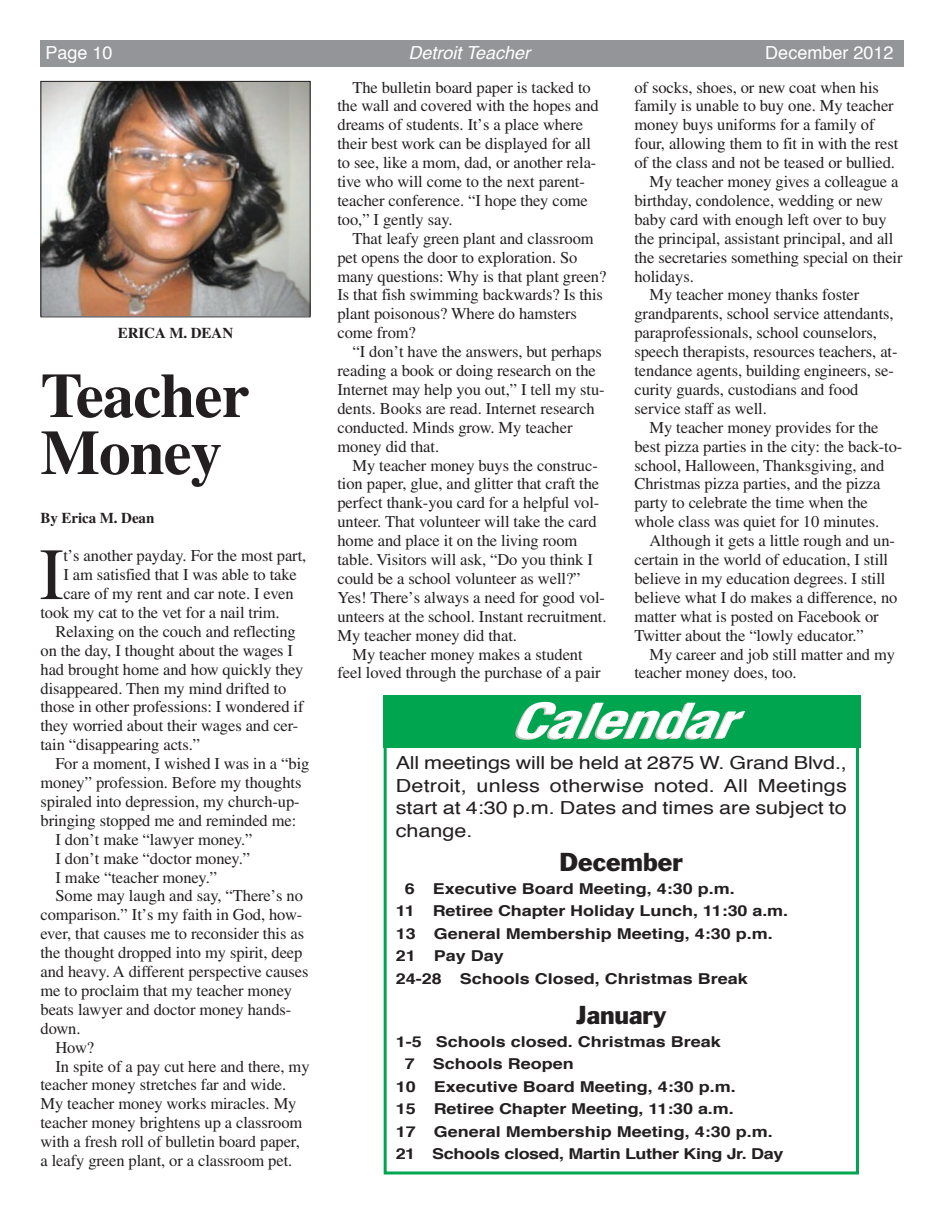
<style>
.page{position:relative;width:945px;height:1215px;background:#fff}
.page>*{position:absolute;margin:0;border:0;box-sizing:border-box;transform-origin:0 0}
.t1{font:73.5px "Times";color:#231f20}
.t2{font:700 63px/57px "Times";letter-spacing:-.015em;color:#231f20}
.t3{font:24px "Franklin Gothic";color:#231f20}
.t4{font:18px/22.5px "Helvetica";color:#231f20;text-align:justify;scale:1.2 1}
.t5{font:18px "Helvetica";color:#fff}
.t6{font:italic 18px "Helvetica";color:#fff}
.t7{font:16.5px/18.9px "Times";letter-spacing:-.005em;color:#231f20}
.t8{font:700 15px/22.5px "Helvetica";color:#231f20;scale:1.2 1}
.t9{font:700 15px "Helvetica";letter-spacing:-.02em;color:#231f20;scale:1.2 1}
.t10{font:700 15px "Times";letter-spacing:-.005em;color:#231f20}
</style>
<div class="page">
<div style="left:40px;top:40px;width:864px;height:28px;background:#939598"></div>
<div style="left:384px;top:700px;width:475px;height:474px;border:3px solid #00a54f"></div>
<div style="left:383px;top:695px;width:477px;height:53px;background:#00a54f"></div>
<svg style="left:515px;top:702px;width:230px;height:38px"></svg>
<img style="left:42px;top:83px;width:266px;height:232px">
<div style="left:40px;top:81px;width:270px;height:236px;border:1px solid #231f20"></div>
<p class="t5" style="left:46px;top:45px;width:69px">Page 10</p>
<p class="t6" style="left:409px;top:45px;width:123px">Detroit Teacher</p>
<p class="t5" style="left:765px;top:45px;width:130px">December 2012</p>
<p class="t10" style="left:118px;top:328px;width:117px">ERICA M. DEAN</p>
<h2 class="t2" style="left:40px;top:374px;width:210px">Teacher<br>Money</h2>
<p class="t10" style="left:40px;top:513px;width:115px">By Erica M. Dean</p>
<h1 class="t1" style="left:39px;top:549px;width:26px">I</h1>
<p class="t7" style="left:63px;top:548px;width:244px">t’s another payday. For the most part,</p>
<p class="t7" style="left:63px;top:567px;width:235px">I am satisfied that I was able to take</p>
<p class="t7" style="left:63px;top:586px;width:232px">care of my rent and car note. I even</p>
<p class="t7" style="left:40px;top:605px;width:241px">took my cat to the vet for a nail trim.</p>
<p class="t7" style="left:55px;top:624px;width:242px">Relaxing on the couch and reflecting</p>
<p class="t7" style="left:40px;top:642px;width:254px">on the day, I thought about the wages I</p>
<p class="t7" style="left:40px;top:661px;width:264px">had brought home and how quickly they</p>
<p class="t7" style="left:40px;top:680px;width:247px">disappeared. Then my mind drifted to</p>
<p class="t7" style="left:40px;top:699px;width:265px">those in other professions: I wondered if</p>
<p class="t7" style="left:40px;top:718px;width:259px">they worried about their wages and cer-</p>
<p class="t7" style="left:40px;top:737px;width:161px">tain “disappearing acts.”</p>
<p class="t7" style="left:55px;top:756px;width:255px">For a moment, I wished I was in a “big</p>
<p class="t7" style="left:40px;top:775px;width:263px">money” profession. Before my thoughts</p>
<p class="t7" style="left:40px;top:794px;width:261px">spiraled into depression, my church-up-</p>
<p class="t7" style="left:40px;top:813px;width:257px">bringing stopped me and reminded me:</p>
<p class="t7" style="left:55px;top:831px;width:199px">I don’t make “lawyer money.”</p>
<p class="t7" style="left:55px;top:850px;width:196px">I don’t make “doctor money.”</p>
<p class="t7" style="left:55px;top:869px;width:163px">I make “teacher money.”</p>
<p class="t7" style="left:55px;top:888px;width:249px">Some may laugh and say, “There’s no</p>
<p class="t7" style="left:40px;top:907px;width:263px">comparison.” It’s my faith in God, how-</p>
<p class="t7" style="left:40px;top:926px;width:265px">ever, that causes me to reconsider this as</p>
<p class="t7" style="left:40px;top:945px;width:263px">the thought dropped into my spirit, deep</p>
<p class="t7" style="left:40px;top:964px;width:270px">and heavy. A different perspective causes</p>
<p class="t7" style="left:40px;top:983px;width:253px">me to proclaim that my teacher money</p>
<p class="t7" style="left:40px;top:1002px;width:252px">beats lawyer and doctor money hands-</p>
<p class="t7" style="left:40px;top:1020px;width:42px">down.</p>
<p class="t7" style="left:55px;top:1039px;width:40px">How?</p>
<p class="t7" style="left:55px;top:1058px;width:256px">In spite of a pay cut here and there, my</p>
<p class="t7" style="left:40px;top:1077px;width:247px">teacher money stretches far and wide.</p>
<p class="t7" style="left:40px;top:1096px;width:258px">My teacher money works miracles. My</p>
<p class="t7" style="left:40px;top:1115px;width:263px">teacher money brightens up a classroom</p>
<p class="t7" style="left:40px;top:1134px;width:261px">with a fresh roll of bulletin board paper,</p>
<p class="t7" style="left:40px;top:1153px;width:253px">a leafy green plant, or a classroom pet.</p>
<p class="t7" style="left:337px;top:79px;width:263px;text-indent:15px">The bulletin board paper is tacked to the wall and covered with the hopes and dreams of students. It’s a place where their best work can be displayed for all to see, like a mom, dad, or another rela&shy;tive who will come to the next parent&shy;teacher conference. “I hope they come too,” I gently say.</p>
<p class="t7" style="left:337px;top:230px;width:270px;text-indent:15px">That leafy green plant and classroom pet opens the door to exploration. So many questions: Why is that plant green?<br>Is that fish swimming backwards? Is this plant poisonous? Where do hamsters come from?</p>
<p class="t7" style="left:337px;top:344px;width:269px;text-indent:15px">“I don’t have the answers, but perhaps reading a book or doing research on the Internet may help you out,” I tell my stu&shy;dents. Books are read. Internet research conducted. Minds grow. My teacher money did that.</p>
<p class="t7" style="left:337px;top:457px;width:270px;text-indent:15px">My teacher money buys the construc&shy;tion paper, glue, and glitter that craft the perfect thank-you card for a helpful vol&shy;unteer. That volunteer will take the card home and place it on the living room table. Visitors will ask, “Do you think I could be a school volunteer as well?” Yes! There’s always a need for good vol&shy;unteers at the school. Instant recruitment.<br>My teacher money did that.</p>
<p class="t7" style="left:337px;top:646px;width:265px;text-align:center">My teacher money makes a student<br>feel loved through the purchase of a pair</p>
<p class="t7" style="left:634px;top:79px;width:246px">of socks, shoes, or new coat when his</p>
<p class="t7" style="left:634px;top:98px;width:261px">family is unable to buy one. My teacher</p>
<p class="t7" style="left:634px;top:117px;width:242px">money buys uniforms for a family of</p>
<p class="t7" style="left:634px;top:136px;width:265px">four, allowing them to fit in with the rest</p>
<p class="t7" style="left:634px;top:155px;width:262px">of the class and not be teased or bullied.</p>
<p class="t7" style="left:649px;top:174px;width:251px">My teacher money gives a colleague a</p>
<p class="t7" style="left:634px;top:193px;width:250px">birthday, condolence, wedding or new</p>
<p class="t7" style="left:634px;top:212px;width:254px">baby card with enough left over to buy</p>
<p class="t7" style="left:634px;top:230px;width:260px">the principal, assistant principal, and all</p>
<p class="t7" style="left:634px;top:249px;width:270px">the secretaries something special on their</p>
<p class="t7" style="left:634px;top:268px;width:61px">holidays.</p>
<p class="t7" style="left:649px;top:287px;width:211px">My teacher money thanks foster</p>
<p class="t7" style="left:634px;top:306px;width:261px">grandparents, school service attendants,</p>
<p class="t7" style="left:634px;top:325px;width:244px">paraprofessionals, school counselors,</p>
<p class="t7" style="left:634px;top:344px;width:265px">speech therapists, resources teachers, at-</p>
<p class="t7" style="left:634px;top:363px;width:261px">tendance agents, building engineers, se-</p>
<p class="t7" style="left:634px;top:382px;width:226px">curity guards, custodians and food</p>
<p class="t7" style="left:634px;top:401px;width:134px">service staff as well.</p>
<p class="t7" style="left:649px;top:419px;width:231px">My teacher money provides for the</p>
<p class="t7" style="left:634px;top:438px;width:269px">best pizza parties in the city: the back-to-</p>
<p class="t7" style="left:634px;top:457px;width:251px">school, Halloween, Thanksgiving, and</p>
<p class="t7" style="left:634px;top:476px;width:248px">Christmas pizza parties, and the pizza</p>
<p class="t7" style="left:634px;top:495px;width:235px">party to celebrate the time when the</p>
<p class="t7" style="left:634px;top:514px;width:246px">whole class was quiet for 10 minutes.</p>
<p class="t7" style="left:649px;top:533px;width:247px">Although it gets a little rough and un-</p>
<p class="t7" style="left:634px;top:552px;width:255px">certain in the world of education, I still</p>
<p class="t7" style="left:634px;top:571px;width:252px">believe in my education degrees. I still</p>
<p class="t7" style="left:634px;top:590px;width:264px">believe what I do makes a difference, no</p>
<p class="t7" style="left:634px;top:608px;width:246px">matter what is posted on Facebook or</p>
<p class="t7" style="left:634px;top:627px;width:231px">Twitter about the “lowly educator.”</p>
<p class="t7" style="left:649px;top:646px;width:247px">My career and job still matter and my</p>
<p class="t7" style="left:634px;top:665px;width:164px">teacher money does, too.</p>
<p class="t4" style="left:396px;top:753px;width:378px">All meetings will be held at 2875 W. Grand Blvd., Detroit, unless otherwise noted. All Meetings start at 4:30 p.m. Dates and times are subject to change.</p>
<h3 class="t3" style="left:559px;top:853px;width:125px">December</h3>
<p class="t8" style="left:396px;top:878px;width:329px;text-indent:9px">6 Executive Board Meeting, 4:30 p.m.<br>11 Retiree Chapter Holiday Lunch, 11:30 a.m.<br>13 General Membership Meeting, 4:30 p.m.<br>21 Pay Day<br>24-28 Schools Closed, Christmas Break</p>
<h3 class="t3" style="left:576px;top:1006px;width:92px">January</h3>
<p class="t8" style="left:396px;top:1031px;width:272px">1-5 Schools closed. Christmas Break</p>
<p class="t8" style="left:405px;top:1054px;width:142px">7 Schools Reopen</p>
<p class="t8" style="left:396px;top:1076px;width:285px">10 Executive Board Meeting, 4:30 p.m.</p>
<p class="t8" style="left:396px;top:1099px;width:283px">15 Retiree Chapter Meeting, 11:30 a.m.</p>
<p class="t8" style="left:396px;top:1121px;width:316px">17 General Membership Meeting, 4:30 p.m.</p>
<p class="t9" style="left:396px;top:1148px;width:325px">21 Schools closed, Martin Luther King Jr. Day</p>
</div>
